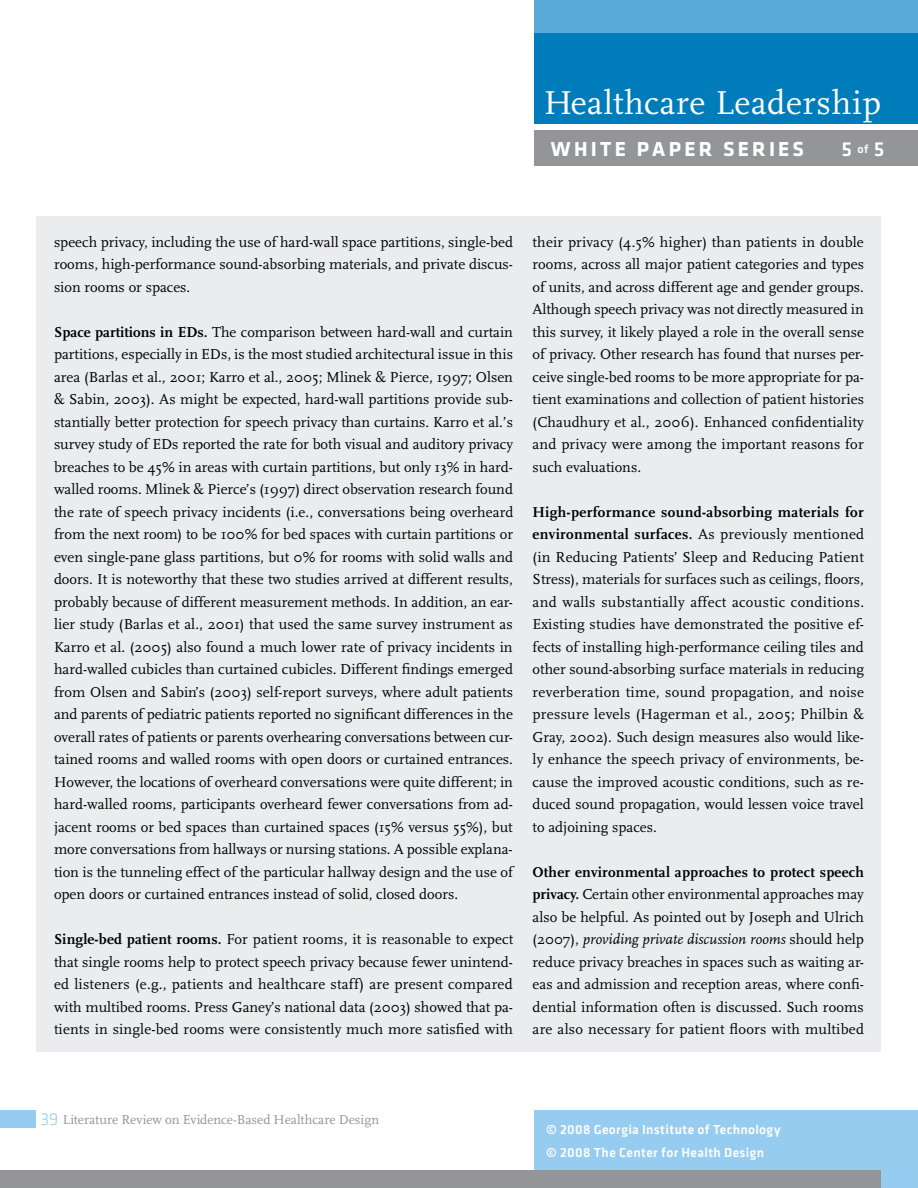
<style>
.page{position:relative;width:918px;height:1188px;background:#fff}
.page>*{position:absolute;margin:0;border:0;box-sizing:border-box;transform-origin:0 0}
.t1{font:34.5px "Scala";letter-spacing:.02em;color:#fff}
.t2{font:700 21px "Klavika";letter-spacing:.155em;color:#fff}
.t3{font:500 21px "Klavika";color:#fff}
.t4{font:300 18px "Klavika";color:#96ccef}
.t5{font:15px/22.5px "Scala";letter-spacing:.005em;color:#000;text-align:justify}
.t6{font:500 13.5px/23.1px "Klavika";letter-spacing:.025em;color:#fff}
.t7{font:13.5px "Scala";letter-spacing:-.005em;color:#939598}
.s1{font-size:12px}
.s2{font-weight:700}
.s3{font-style:italic}
</style>
<div class="page">
<div style="left:534px;top:27px;width:384px;height:97px;background:#007cbb"></div>
<div style="left:36px;top:216px;width:844px;height:836px;background:#ebeced"></div>
<div style="left:534px;top:0;width:384px;height:33px;background:#5ba9d8"></div>
<div style="left:534px;top:130px;width:384px;height:36px;background:#939598"></div>
<div style="left:534px;top:1111px;width:384px;height:77px;background:#96ccef"></div>
<div style="left:0;top:1170px;width:880px;height:18px;background:#939598"></div>
<div style="left:0;top:1111px;width:35px;height:17px;background:#96ccef"></div>
<h1 class="t1" style="left:544px;top:84px;width:338px">Healthcare Leadership</h1>
<h2 class="t2" style="left:551px;top:137px;width:255px">WHITE PAPER SERIES</h2>
<h2 class="t3" style="left:842px;top:137px;width:44px">5<span class="s1">of</span>5</h2>
<p class="t5" style="left:54px;top:231px;width:460px">speech privacy, including the use of hard-wall space partitions, single-bed rooms, high-performance sound-absorbing materials, and private discus&shy;sion rooms or spaces.</p>
<p class="t5" style="left:54px;top:321px;width:461px"><span class="s2">Space partitions in EDs.</span> The comparison between hard-wall and curtain partitions, especially in EDs, is the most studied architectural issue in this area (Barlas et al., 2001; Karro et al., 2005; Mlinek &amp; Pierce, 1997; Olsen &amp; Sabin, 2003). As might be expected, hard-wall partitions provide sub&shy;stantially better protection for speech privacy than curtains. Karro et al.’s survey study of EDs reported the rate for both visual and auditory privacy breaches to be 45% in areas with curtain partitions, but only 13% in hard&shy;walled rooms. Mlinek &amp; Pierce’s (1997) direct observation research found the rate of speech privacy incidents (i.e., conversations being overheard from the next room) to be 100% for bed spaces with curtain partitions or even single-pane glass partitions, but 0% for rooms with solid walls and doors. It is noteworthy that these two studies arrived at different results, probably because of different measurement methods. In addition, an ear&shy;lier study (Barlas et al., 2001) that used the same survey instrument as Karro et al. (2005) also found a much lower rate of privacy incidents in hard-walled cubicles than curtained cubicles. Different findings emerged from Olsen and Sabin’s (2003) self-report surveys, where adult patients and parents of pediatric patients reported no significant differences in the overall rates of patients or parents overhearing conversations between cur&shy;tained rooms and walled rooms with open doors or curtained entrances.<br>However, the locations of overheard conversations were quite different; in hard-walled rooms, participants overheard fewer conversations from ad&shy;jacent rooms or bed spaces than curtained spaces (15% versus 55%), but more conversations from hallways or nursing stations. A possible explana&shy;tion is the tunneling effect of the particular hallway design and the use of open doors or curtained entrances instead of solid, closed doors.</p>
<p class="t5" style="left:54px;top:928px;width:461px"><span class="s2">Single-bed patient rooms.</span> For patient rooms, it is reasonable to expect that single rooms help to protect speech privacy because fewer unintend&shy;ed listeners (e.g., patients and healthcare staff) are present compared with multibed rooms. Press Ganey’s national data (2003) showed that pa&shy;tients in single-bed rooms were consistently much more satisfied with</p>
<p class="t5" style="left:533px;top:231px;width:333px">their privacy (4.5% higher) than patients in double rooms, across all major patient categories and types of units, and across different age and gender groups.<br>Although speech privacy was not directly measured in this survey, it likely played a role in the overall sense of privacy. Other research has found that nurses per&shy;ceive single-bed rooms to be more appropriate for pa&shy;tient examinations and collection of patient histories (Chaudhury et al., 2006). Enhanced confidentiality and privacy were among the important reasons for such evaluations.</p>
<p class="t5" style="left:533px;top:501px;width:333px"><span class="s2">High-performance sound-absorbing materials for environmental surfaces.</span> As previously mentioned (in Reducing Patients’ Sleep and Reducing Patient Stress), materials for surfaces such as ceilings, floors, and walls substantially affect acoustic conditions.<br>Existing studies have demonstrated the positive ef&shy;fects of installing high-performance ceiling tiles and other sound-absorbing surface materials in reducing reverberation time, sound propagation, and noise pressure levels (Hagerman et al., 2005; Philbin &amp; Gray, 2002). Such design measures also would like&shy;ly enhance the speech privacy of environments, be&shy;cause the improved acoustic conditions, such as re&shy;duced sound propagation, would lessen voice travel to adjoining spaces.</p>
<p class="t5" style="left:533px;top:861px;width:333px"><span class="s2">Other environmental approaches to protect speech privacy.</span> Certain other environmental approaches may also be helpful. As pointed out by Joseph and Ulrich (2007), <span class="s3">providing private discussion rooms</span> should help reduce privacy breaches in spaces such as waiting ar&shy;eas and admission and reception areas, where confi&shy;dential information often is discussed. Such rooms are also necessary for patient floors with multibed</p>
<p class="t4" style="left:40px;top:1109px;width:19px">39</p>
<p class="t7" style="left:63px;top:1112px;width:318px">Literature Review on Evidence-Based Healthcare Design</p>
<p class="t6" style="left:546px;top:1118px;width:236px">© 2008 Georgia Institute of Technology © 2008 The Center for Health Design</p>
</div>
